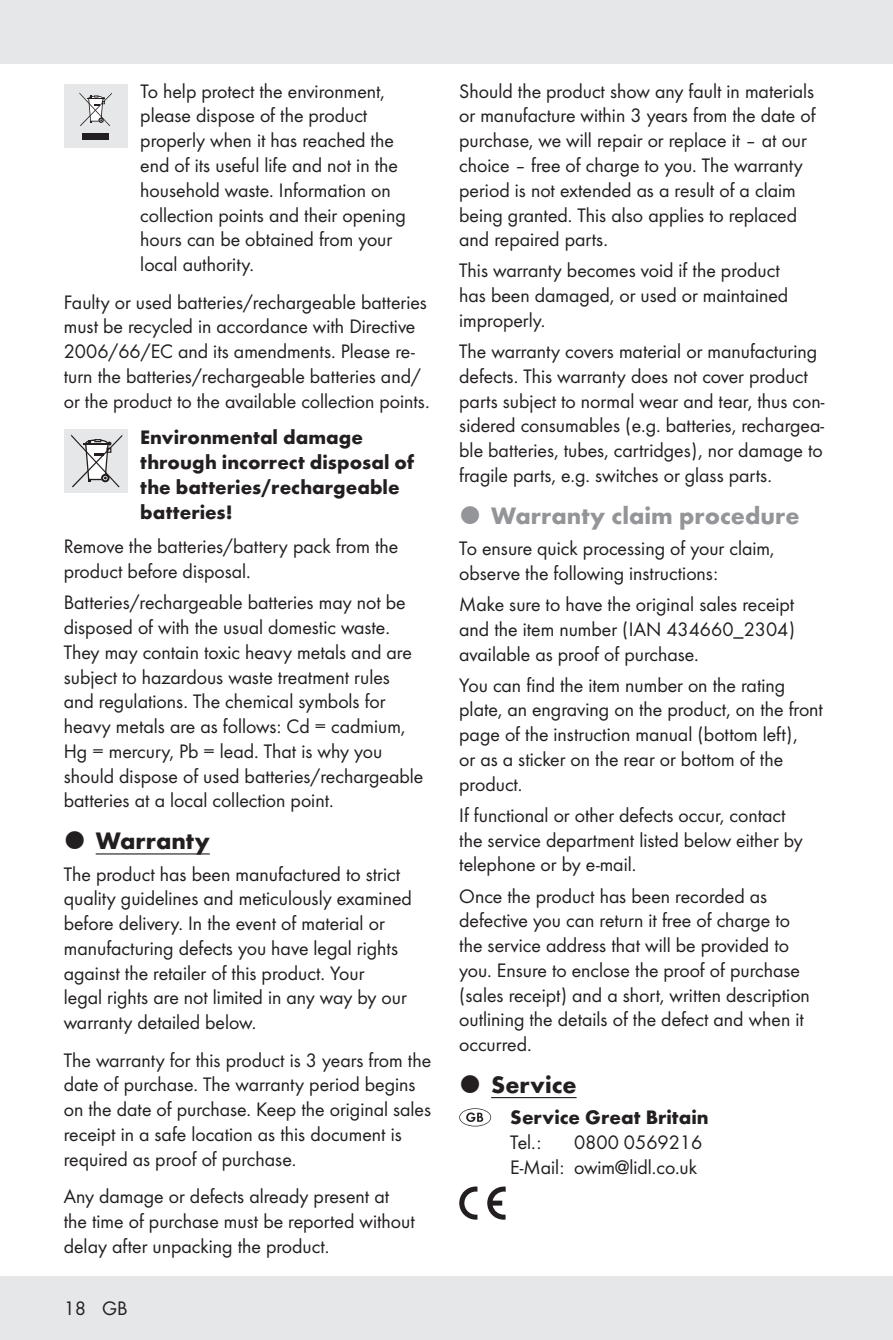
<style>
.page{position:relative;width:893px;height:1340px;background:#fff}
.page>*{position:absolute;margin:0;border:0;box-sizing:border-box;transform-origin:0 0}
.t1{font:700 24.75px "Futura";color:#939598}
.t2{font:700 24.75px "Futura";color:#231f20}
.Body_SB{font:20.25px/24.8px "Futura Boo";color:#231f20}
.Body{font:20.25px/24.8px "Futura Boo";color:#231f20}
.Headline-03_SB{font:700 20.25px/24.8px "Futura";color:#231f20}
.Service_Hotline{font:20.25px "Futura Boo";color:#231f20}
.Service_Hotline-2{font:700 20.25px "Futura";color:#231f20}
</style>
<div class="page">
<div style="left:0;top:1276px;width:893px;height:63px;background:#e6e7e9"></div>
<div style="left:0;top:0;width:893px;height:64px;background:#e6e7e9"></div>
<hr style="left:96px;top:853px;width:114px;height:1px;background:#231f20">
<div style="left:64px;top:429px;width:64px;height:64px;background:#e6e7e9"></div>
<svg style="left:71px;top:434px;width:51px;height:53px"></svg>
<hr style="left:491px;top:1097px;width:86px;height:1px;background:#231f20">
<svg style="left:459px;top:1108px;width:32px;height:18px"></svg>
<svg style="left:459px;top:1186px;width:47px;height:33px"></svg>
<div style="left:64px;top:84px;width:64px;height:64px;background:#e6e7e9"></div>
<div style="left:82px;top:133px;width:27px;height:7px;background:#231f20"></div>
<svg style="left:79px;top:92px;width:33px;height:34px"></svg>
<p class="Body_SB" style="left:140px;top:77px;width:267px">To help protect the environment, please dispose of the product properly when it has reached the end of its useful life and not in the household waste. Information on collection points and their opening hours can be obtained from your local authority.</p>
<p class="Body_SB" style="left:64px;top:288px;width:365px">Faulty or used batteries/rechargeable batteries must be recycled in accordance with Directive 2006/66/EC and its amendments. Please re&shy;turn the batteries/rechargeable batteries and/ or the product to the available collection points.</p>
<p class="Headline-03_SB" style="left:140px;top:423px;width:275px">Environmental damage through incorrect disposal of the batteries/rechargeable batteries!</p>
<p class="Body_SB" style="left:64px;top:533px;width:336px">Remove the batteries/battery pack from the product before disposal.</p>
<p class="Body_SB" style="left:64px;top:589px;width:361px">Batteries/rechargeable batteries may not be disposed of with the usual domestic waste.<br>They may contain toxic heavy metals and are subject to hazardous waste treatment rules and regulations. The chemical symbols for heavy metals are as follows: Cd = cadmium, Hg = mercury, Pb = lead. That is why you should dispose of used batteries/rechargeable batteries at a local collection point.</p>
<p class="t2" style="left:96px;top:823px;width:116px">Warranty</p>
<p class="Body" style="left:64px;top:860px;width:350px">The product has been manufactured to strict quality guidelines and meticulously examined before delivery. In the event of material or manufacturing defects you have legal rights against the retailer of this product. Your<br>legal rights are not limited in any way by our warranty detailed below.</p>
<p class="Body_SB" style="left:64px;top:1046px;width:369px">The warranty for this product is 3 years from the date of purchase. The warranty period begins on the date of purchase. Keep the original sales receipt in a safe location as this document is required as proof of purchase.</p>
<p class="Body_SB" style="left:64px;top:1183px;width:353px">Any damage or defects already present at the time of purchase must be reported without delay after unpacking the product.</p>
<p class="Body_SB" style="left:64px;top:1295px;width:65px">18 GB</p>
<p class="Body_SB" style="left:459px;top:77px;width:358px">Should the product show any fault in materials or manufacture within 3 years from the date of purchase, we will repair or replace it – at our choice – free of charge to you. The warranty period is not extended as a result of a claim being granted. This also applies to replaced and repaired parts.</p>
<p class="Body_SB" style="left:459px;top:257px;width:331px">This warranty becomes void if the product has been damaged, or used or maintained improperly.</p>
<p class="Body_SB" style="left:459px;top:338px;width:367px">The warranty covers material or manufacturing defects. This warranty does not cover product parts subject to normal wear and tear, thus con&shy;sidered consumables (e.g. batteries, rechargea&shy;ble batteries, tubes, cartridges), nor damage to fragile parts, e.g. switches or glass parts.</p>
<p class="t1" style="left:491px;top:497px;width:310px">Warranty claim procedure</p>
<p class="Body" style="left:459px;top:535px;width:317px">To ensure quick processing of your claim, observe the following instructions:</p>
<p class="Body_SB" style="left:459px;top:591px;width:337px;text-align:justify">Make sure to have the original sales receipt and the item number (IAN 434660_2304) available as proof of purchase.</p>
<p class="Body_SB" style="left:459px;top:671px;width:365px">You can find the item number on the rating plate, an engraving on the product, on the front page of the instruction manual (bottom left),<br>or as a sticker on the rear or bottom of the product.</p>
<p class="Body_SB" style="left:459px;top:801px;width:345px">If functional or other defects occur, contact the service department listed below either by telephone or by e-mail.</p>
<p class="Body_SB" style="left:459px;top:882px;width:352px">Once the product has been recorded as defective you can return it free of charge to the service address that will be provided to you. Ensure to enclose the proof of purchase (sales receipt) and a short, written description outlining the details of the defect and when it occurred.</p>
<p class="t2" style="left:491px;top:1066px;width:87px">Service</p>
<p class="Service_Hotline-2" style="left:510px;top:1102px;width:200px">Service Great Britain</p>
<p class="Service_Hotline" style="left:510px;top:1128px;width:32px">Tel. :</p>
<p class="Service_Hotline" style="left:574px;top:1128px;width:130px">0800 0569216</p>
<p class="Service_Hotline" style="left:510px;top:1153px;width:188px">E-Mail: owim@lidl.co.uk</p>
</div>
